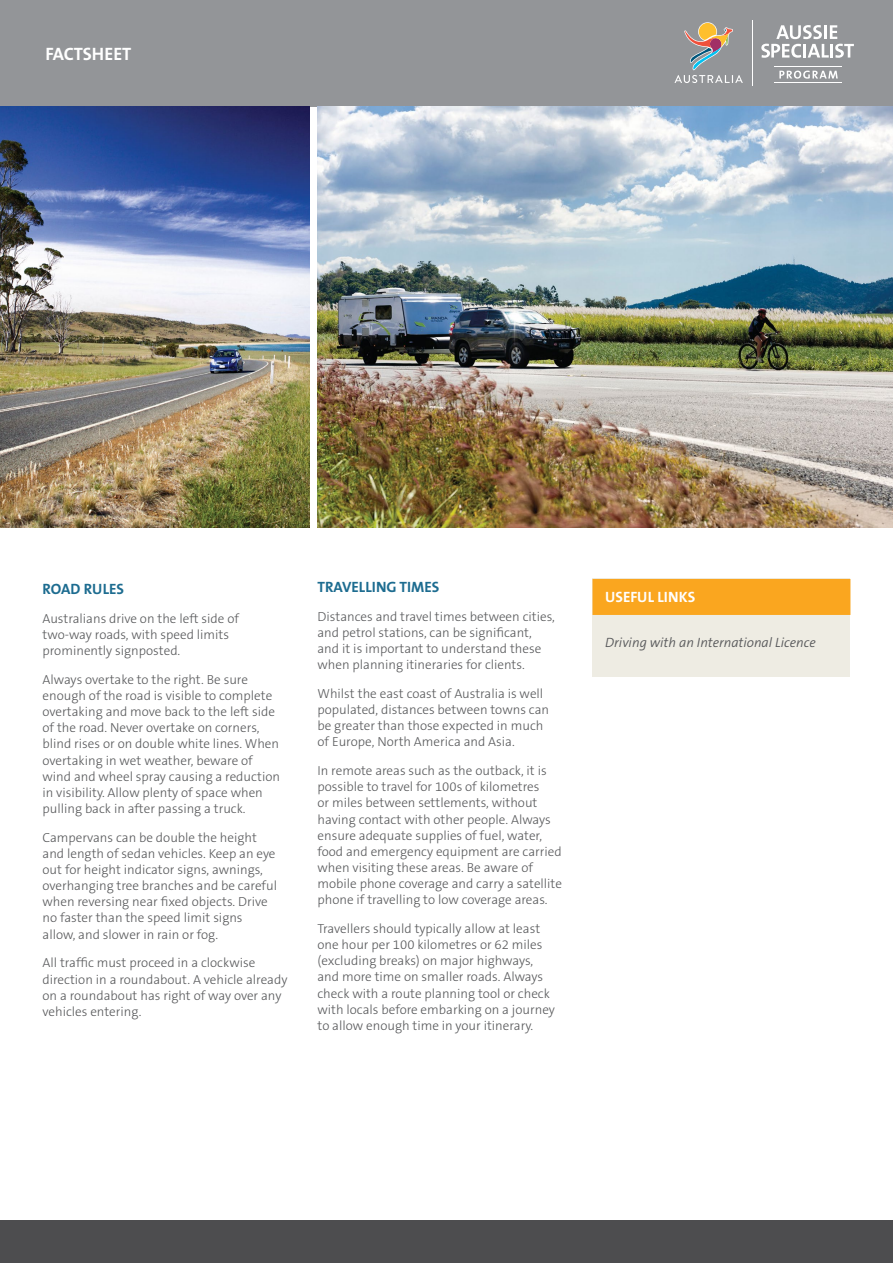
<style>
.page{position:relative;width:893px;height:1263px;background:#fff}
.page>*{position:absolute;margin:0;border:0;box-sizing:border-box;transform-origin:0 0}
.t1{font:700 18px "The Sans B7";color:#fff}
.t2{font:700 15px "The Sans B7";color:#1d6c90}
.t3{font:700 15px "The Sans B7";color:#fff}
.t4{font:italic 300 13.5px "The Sans B4";color:#58595b}
.t5{font:300 13.2px/16.2px "The Sans B3";color:#58595b}
</style>
<div class="page">
<div style="left:0;top:0;width:893px;height:106px;background:#939598"></div>
<div style="left:0;top:1220px;width:893px;height:43px;background:#4d4d4f"></div>
<svg style="left:674px;top:22px;width:69px;height:61px"></svg>
<hr style="left:752px;top:20px;width:1px;height:66px;background:#fff">
<svg style="left:761px;top:25px;width:93px;height:33px"></svg>
<svg style="left:779px;top:71px;width:59px;height:8px"></svg>
<hr style="left:774px;top:66px;width:68px;height:1px;background:#fff">
<hr style="left:774px;top:82px;width:68px;height:1px;background:#fff">
<div style="left:592px;top:578px;width:258px;height:99px;background:#eeece3"></div>
<div style="left:592px;top:579px;width:258px;height:36px;background:#faa61f"></div>
<img style="left:317px;top:106px;width:576px;height:421px">
<img style="left:0;top:106px;width:309px;height:421px">
<h1 class="t1" style="left:45px;top:44px;width:88px">FACTSHEET</h1>
<p class="t2" style="left:43px;top:581px;width:83px">ROAD RULES</p>
<p class="t5" style="left:43px;top:611px;width:198px">Australians drive on the left side of two-way roads, with speed limits prominently signposted.</p>
<p class="t5" style="left:43px;top:672px;width:239px">Always overtake to the right. Be sure enough of the road is visible to complete overtaking and move back to the left side of the road. Never overtake on corners, blind rises or on double white lines. When overtaking in wet weather, beware of wind and wheel spray causing a reduction in visibility. Allow plenty of space when pulling back in after passing a truck.</p>
<p class="t5" style="left:43px;top:830px;width:236px">Campervans can be double the height and length of sedan vehicles. Keep an eye out for height indicator signs, awnings, overhanging tree branches and be careful when reversing near fixed objects. Drive no faster than the speed limit signs allow, and slower in rain or fog.</p>
<p class="t5" style="left:43px;top:955px;width:246px">All traffic must proceed in a clockwise direction in a roundabout. A vehicle already on a roundabout has right of way over any vehicles entering.</p>
<p class="t2" style="left:317px;top:579px;width:123px">TRAVELLING TIMES</p>
<p class="t5" style="left:317px;top:608px;width:239px">Distances and travel times between cities, and petrol stations, can be significant, and it is important to understand these when planning itineraries for clients.</p>
<p class="t5" style="left:317px;top:686px;width:233px">Whilst the east coast of Australia is well populated, distances between towns can be greater than those expected in much of Europe, North America and Asia.</p>
<p class="t5" style="left:317px;top:763px;width:246px">In remote areas such as the outback, it is possible to travel for 100s of kilometres<br>or miles between settlements, without having contact with other people. Always ensure adequate supplies of fuel, water, food and emergency equipment are carried when visiting these areas. Be aware of mobile phone coverage and carry a satellite phone if travelling to low coverage areas.</p>
<p class="t5" style="left:317px;top:921px;width:239px">Travellers should typically allow at least one hour per 100 kilometres or 62 miles (excluding breaks) on major highways, and more time on smaller roads. Always check with a route planning tool or check with locals before embarking on a journey to allow enough time in your itinerary.</p>
<p class="t3" style="left:605px;top:589px;width:91px">USEFUL LINKS</p>
<p class="t4" style="left:605px;top:636px;width:212px">Driving with an International Licence</p>
</div>
